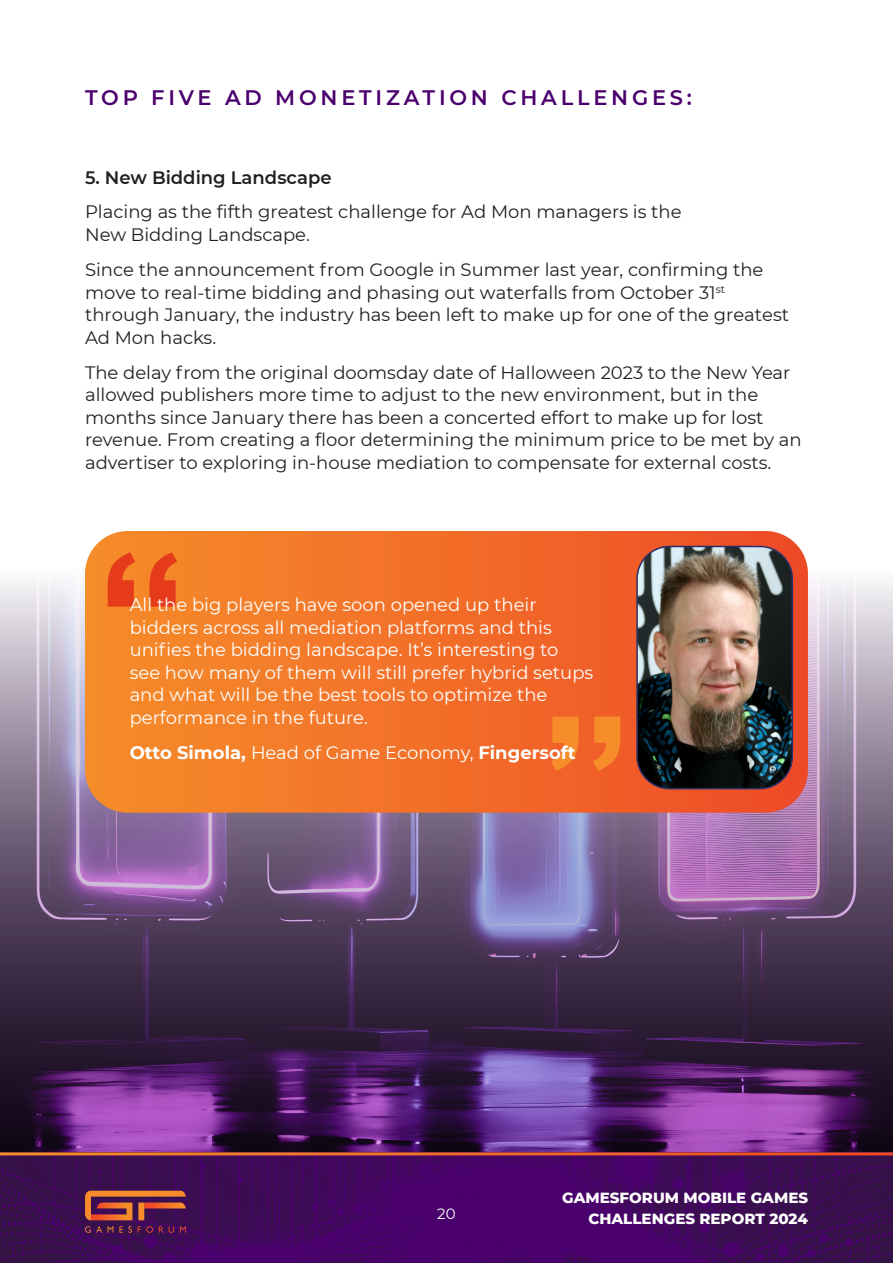
<style>
.page{position:relative;width:893px;height:1263px;background:#fff}
.page>*{position:absolute;margin:0;border:0;box-sizing:border-box;transform-origin:0 0}
.t1{font:500 198px "Alright Sans";color:#e63b1a}
.t2{font:500 198px "Alright Sans";color:#f68c2a}
.t3{font:600 21px "Montserrat";letter-spacing:.18em;color:#4b006e}
.t4{font:18px/22.5px "Montserrat";color:#231f20}
.t5{font:18px/22.5px "Montserrat";color:#fff}
.t6{font:700 18px "Montserrat";color:#fff}
.t7{font:600 18px "Montserrat";color:#231f20}
.t8{font:800 15px "Montserrat";color:#fff}
.t9{font:15px "Montserrat";color:#fff}
.s1{font-weight:400}
</style>
<div class="page">
<img style="left:0;top:581px;width:893px;height:571px">
<img style="left:0;top:1155px;width:893px;height:108px">
<svg style="left:85px;top:1226px;width:17px;height:7px"></svg>
<svg style="left:108px;top:1226px;width:5px;height:7px"></svg>
<svg style="left:119px;top:1226px;width:13px;height:7px"></svg>
<svg style="left:138px;top:1226px;width:15px;height:7px"></svg>
<svg style="left:159px;top:1226px;width:15px;height:7px"></svg>
<svg style="left:180px;top:1226px;width:6px;height:7px"></svg>
<svg style="left:85px;top:1191px;width:101px;height:29px;background:#99463d"></svg>
<svg style="left:85px;top:531px;width:723px;height:282px;background:#f1732a"></svg>
<img style="left:637px;top:546px;width:155px;height:243px">
<div style="left:636px;top:546px;width:157px;height:243px;border:2px solid #292f68;border-radius:32px"></div>
<p class="t3" style="left:85px;top:83px;width:608px">TOP FIVE AD MONETIZATION CHALLENGES:</p>
<p class="t7" style="left:85px;top:165px;width:248px">5. New Bidding Landscape</p>
<p class="t4" style="left:85px;top:200px;width:598px">Placing as the fifth greatest challenge for Ad Mon managers is the<br>New Bidding Landscape.</p>
<p class="t4" style="left:85px;top:258px;width:706px">Since the announcement from Google in Summer last year, confirming the move to real-time bidding and phasing out waterfalls from October 31<sup>st </sup>through January, the industry has been left to make up for one of the greatest Ad Mon hacks.</p>
<p class="t4" style="left:85px;top:361px;width:718px">The delay from the original doomsday date of Halloween 2023 to the New Year allowed publishers more time to adjust to the new environment, but in the months since January there has been a concerted effort to make up for lost revenue. From creating a floor determining the minimum price to be met by an advertiser to exploring in-house mediation to compensate for external costs.</p>
<p class="t1" style="left:98px;top:486px;width:89px">“</p>
<p class="t5" style="left:130px;top:593px;width:430px">All the big players have soon opened up their bidders across all mediation platforms and this unifies the bidding landscape. It’s interesting to</p>
<p class="t5" style="left:130px;top:660px;width:465px">see how many of them will still prefer hybrid setups and what will be the best tools to optimize the performance in the future.</p>
<p class="t6" style="left:130px;top:740px;width:447px">Otto Simola, <span class="s1">Head of Game Economy,</span> Fingersoft</p>
<p class="t2" style="left:630px;top:837px;width:89px;rotate:-180deg">“</p>
<p class="t8" style="left:562px;top:1186px;width:247px">GAMESFORUM MOBILE GAMES</p>
<p class="t9" style="left:437px;top:1203px;width:20px">20</p>
<p class="t8" style="left:588px;top:1207px;width:221px">CHALLENGES REPORT 2024</p>
</div>
